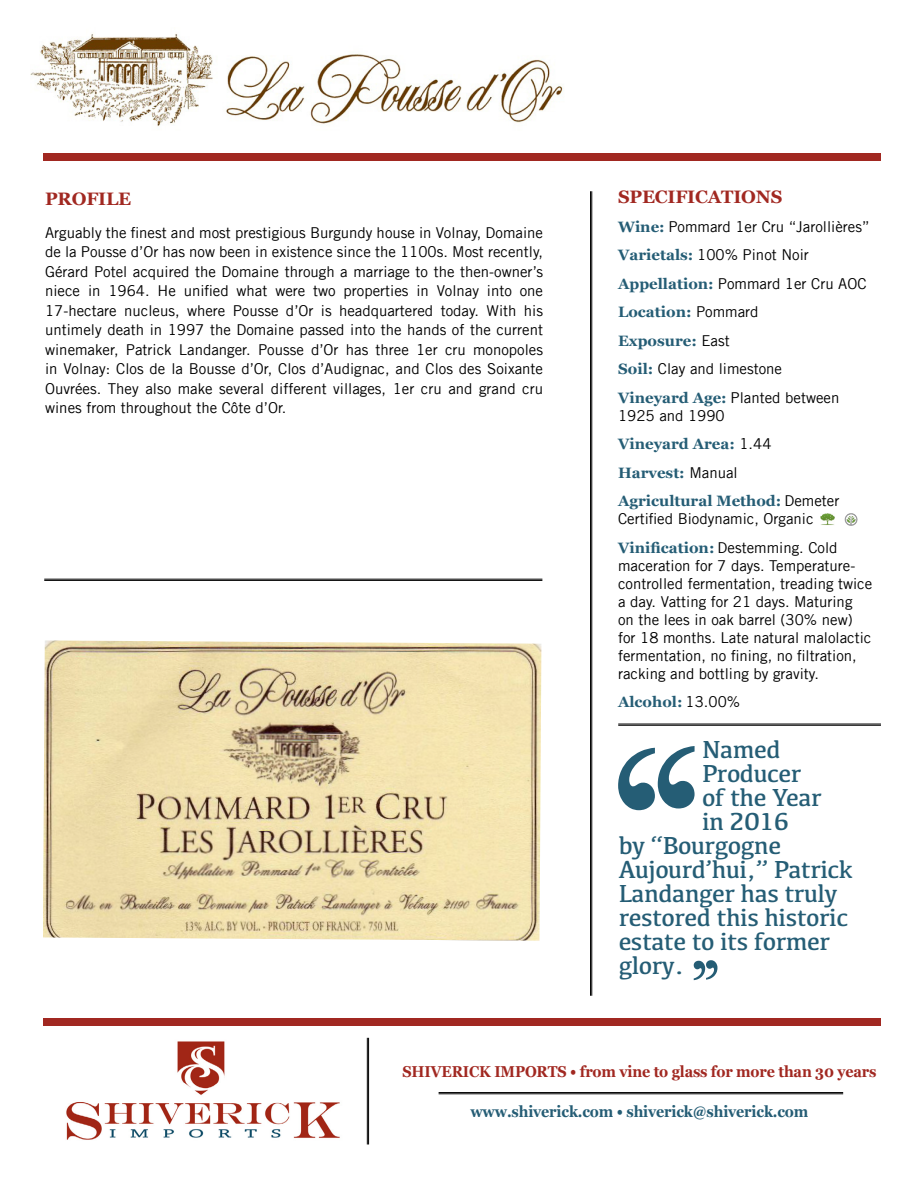
<style>
.page{position:relative;width:918px;height:1188px;background:#fff}
.page>*{position:absolute;margin:0;border:0;box-sizing:border-box;transform-origin:0 0}
.t1{font:25.5px "Kefa";letter-spacing:-.02em;color:#255d75}
.t2{font:700 18px "Georgia";letter-spacing:-.01em;color:#a12821}
.t3{font:700 15.75px "Georgia";letter-spacing:-.01em;color:#a12821;scale:.91 1}
.t4{font:700 15.75px "Georgia";letter-spacing:-.01em;color:#255d75;scale:.91 1}
.t5{font:15px/19.5px "Trade Gothic LT";color:#000}
.t6{font:700 15px/28.5px "Georgia";color:#255d75}
.s1{font-family:"Georgia";font-weight:700;color:#255d75}
.s2{font-family:"Trade Gothic LT";font-weight:400;color:#000}
</style>
<div class="page">
<img style="left:31px;top:33px;width:532px;height:93px">
<img style="left:43px;top:640px;width:498px;height:301px">
<hr style="left:618px;top:724px;width:263px;height:1px;background:#000">
<hr style="left:618px;top:725px;width:263px;height:1px;background:#000">
<hr style="left:439px;top:1092px;width:404px;height:1px;background:#000">
<hr style="left:439px;top:1094px;width:404px;height:1px;background:#000">
<svg style="left:618px;top:746px;width:77px;height:64px"></svg>
<svg style="left:694px;top:960px;width:23px;height:20px"></svg>
<svg style="left:821px;top:513px;width:13px;height:12px"></svg>
<img style="left:844px;top:513px;width:14px;height:13px">
<div style="left:44px;top:153px;width:837px;height:7px;background:#a12821"></div>
<hr style="left:44px;top:579px;width:498px;height:1px;background:#000">
<hr style="left:44px;top:580px;width:498px;height:1px;background:#000">
<div style="left:44px;top:1018px;width:837px;height:7px;background:#a12821"></div>
<img style="left:66px;top:1041px;width:274px;height:99px">
<hr style="left:590px;top:191px;width:1px;height:805px;background:#000">
<hr style="left:592px;top:191px;width:1px;height:805px;background:#000">
<hr style="left:367px;top:1038px;width:1px;height:106px;background:#000">
<hr style="left:368px;top:1038px;width:1px;height:106px;background:#000">
<p class="t2" style="left:45px;top:185px;width:88px">PROFILE</p>
<p class="t5" style="left:45px;top:223px;width:500px;text-align:justify">Arguably the finest and most prestigious Burgundy house in Volnay, Domaine de la Pousse d’Or has now been in existence since the 1100s. Most recently, Gérard Potel acquired the Domaine through a marriage to the then-owner’s niece in 1964. He unified what were two properties in Volnay into one 17-hectare nucleus, where Pousse d’Or is headquartered today. With his untimely death in 1997 the Domaine passed into the hands of the current winemaker, Patrick Landanger. Pousse d’Or has three 1er cru monopoles in Volnay: Clos de la Bousse d’Or, Clos d’Audignac, and Clos des Soixante Ouvrées. They also make several different villages, 1er cru and grand cru wines from throughout the Côte d’Or.</p>
<p class="t2" style="left:618px;top:184px;width:166px">SPECIFICATIONS</p>
<p class="t5" style="left:618px;top:212px;width:253px;line-height:28.5px"><span class="s1">Wine:</span> Pommard 1er Cru “Jarollières”<br><span class="s1">Varietals:</span> 100% Pinot Noir<br><span class="s1">Appellation:</span> Pommard 1er Cru AOC</p>
<p class="t6" style="left:618px;top:297px;width:142px">Location: <span class="s2">Pommard<br></span>Exposure: <span class="s2">East</span></p>
<p class="t5" style="left:618px;top:355px;width:223px;line-height:28.5px"><span class="s1">Soil:</span> Clay and limestone<br><span class="s1">Vineyard Age:</span> Planted between</p>
<p class="t5" style="left:618px;top:406px;width:108px">1925 and 1990</p>
<p class="t6" style="left:618px;top:429px;width:223px">Vineyard Area: <span class="s2">1.44<br></span>Harvest: <span class="s2">Manual<br></span>Agricultural Method: <span class="s2">Demeter</span></p>
<p class="t5" style="left:618px;top:505px;width:221px;line-height:28.5px">Certified Biodynamic, Organic<br><span class="s1">Vinification:</span> Destemming. Cold</p>
<p class="t5" style="left:618px;top:556px;width:256px;line-height:18px">maceration for 7 days. Temperature&shy;controlled fermentation, treading twice a day. Vatting for 21 days. Maturing<br>on the lees in oak barrel (30% new) for 18 months. Late natural malolactic fermentation, no fining, no filtration, racking and bottling by gravity.</p>
<p class="t6" style="left:618px;top:687px;width:124px">Alcohol: <span class="s2">13.00%</span></p>
<h1 class="t1" style="left:702px;top:734px;width:80px">Named</h1>
<h1 class="t1" style="left:702px;top:758px;width:101px">Producer</h1>
<h1 class="t1" style="left:702px;top:782px;width:121px">of the Year</h1>
<h1 class="t1" style="left:702px;top:806px;width:89px">in 2016</h1>
<h1 class="t1" style="left:619px;top:830px;width:164px">by “Bourgogne</h1>
<h1 class="t1" style="left:619px;top:854px;width:236px">Aujourd’hui,” Patrick</h1>
<h1 class="t1" style="left:619px;top:878px;width:220px">Landanger has truly</h1>
<h1 class="t1" style="left:619px;top:902px;width:231px">restored this historic</h1>
<h1 class="t1" style="left:619px;top:926px;width:213px">estate to its former</h1>
<h1 class="t1" style="left:619px;top:950px;width:67px">glory.</h1>
<p class="t3" style="left:402px;top:1060px;width:523px">SHIVERICK IMPORTS • from vine to glass for more than 30 years</p>
<p class="t4" style="left:470px;top:1100px;width:373px">www.shiverick.com • shiverick@shiverick.com</p>
</div>
